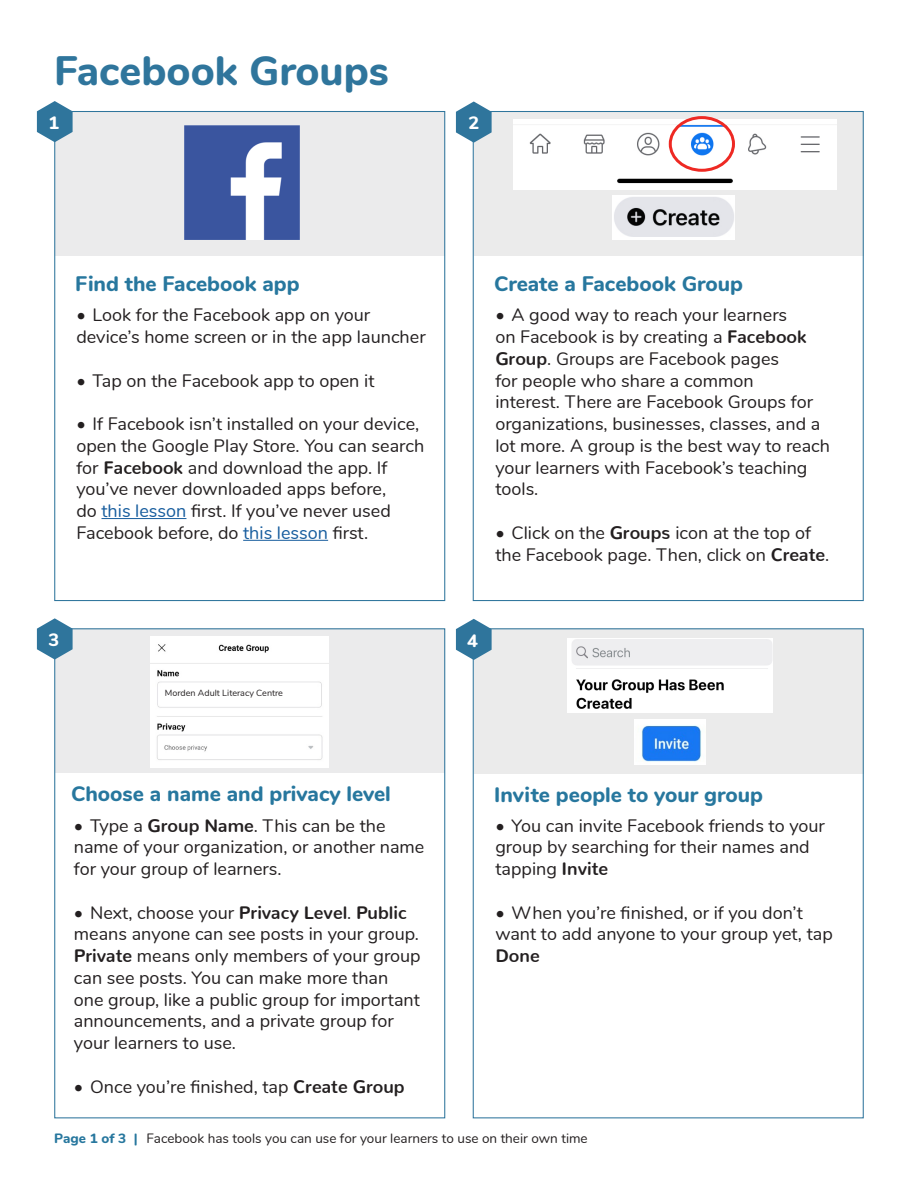
<style>
.page{position:relative;width:918px;height:1188px;background:#fff}
.page>*{position:absolute;margin:0;border:0;box-sizing:border-box;transform-origin:0 0}
.Title_-_Subheader{font:800 41.1px "Nunito";color:#2f759c}
.Body_Header_-_Final{font:800 21px "Nunito";color:#27779e}
.t1{font:18px/21.8px "Nunito";color:#231f20}
.Numbers_-__Final{font:800 18px "Nunito";color:#fff}
.t2{font:13.5px "Nunito";color:#231f20}
.Page_Numbers_-_Final{font:800 13.5px "Nunito";color:#27779e}
.t3{font:9px "Nunito";color:#231f20}
.s1{font-weight:700}
.s2{color:#175d9e}
</style>
<div class="page">
<div style="left:474px;top:111px;width:390px;height:145px;background:#ebebeb"></div>
<div style="left:55px;top:111px;width:390px;height:145px;background:#ebebec"></div>
<hr style="left:102px;top:518px;width:84px;height:1px;background:#175d9e">
<hr style="left:243px;top:540px;width:85px;height:1px;background:#175d9e">
<svg style="left:37px;top:101px;width:36px;height:41px"></svg>
<svg style="left:456px;top:101px;width:36px;height:42px"></svg>
<div style="left:474px;top:628px;width:390px;height:145px;background:#ebebeb"></div>
<div style="left:55px;top:628px;width:390px;height:145px;background:#ebebec"></div>
<svg style="left:37px;top:618px;width:36px;height:42px"></svg>
<svg style="left:456px;top:619px;width:36px;height:41px"></svg>
<img style="left:185px;top:125px;width:115px;height:115px">
<img style="left:513px;top:119px;width:323px;height:71px">
<img style="left:612px;top:196px;width:123px;height:44px">
<img style="left:567px;top:639px;width:206px;height:73px">
<img style="left:150px;top:636px;width:178px;height:131px">
<div style="left:669px;top:116px;width:66px;height:56px;border:3px solid #ee2923;border-radius:50%"></div>
<div style="left:165px;top:687px;width:149px;height:17px;background:#fff"></div>
<img style="left:635px;top:720px;width:71px;height:45px">
<p class="Title_-_Subheader" style="left:54px;top:40px;width:336px">Facebook Groups</p>
<p class="Numbers_-__Final" style="left:49px;top:109px;width:12px">1</p>
<p class="Numbers_-__Final" style="left:469px;top:110px;width:12px">2</p>
<p class="Body_Header_-_Final" style="left:75px;top:268px;width:226px">Find the Facebook app</p>
<p class="t1" style="left:76px;top:303px;width:351px">• Look for the Facebook app on your device’s home screen or in the app launcher</p>
<p class="t1" style="left:76px;top:369px;width:300px">• Tap on the Facebook app to open it</p>
<p class="t1" style="left:76px;top:412px;width:349px">• If Facebook isn’t installed on your device, open the Google Play Store. You can search for <span class="s1">Facebook</span> and download the app. If you’ve never downloaded apps before,<br>do <span class="s2">this lesson</span> first. If you’ve never used Facebook before, do <span class="s2">this lesson</span> first.</p>
<p class="Body_Header_-_Final" style="left:494px;top:268px;width:250px">Create a Facebook Group</p>
<p class="t1" style="left:495px;top:303px;width:336px">• A good way to reach your learners<br>on Facebook is by creating a <span class="s1">Facebook Group</span>. Groups are Facebook pages<br>for people who share a common<br>interest. There are Facebook Groups for organizations, businesses, classes, and a lot more. A group is the best way to reach your learners with Facebook’s teaching tools.</p>
<p class="t1" style="left:495px;top:521px;width:336px">• Click on the <span class="s1">Groups</span> icon at the top of the Facebook page. Then, click on <span class="s1">Create</span>.</p>
<p class="Numbers_-__Final" style="left:49px;top:626px;width:12px">3</p>
<p class="Numbers_-__Final" style="left:467px;top:627px;width:12px">4</p>
<p class="t3" style="left:165px;top:687px;width:120px">Morden Adult Literacy Centre</p>
<p class="Body_Header_-_Final" style="left:71px;top:778px;width:321px">Choose a name and privacy level</p>
<p class="t1" style="left:74px;top:814px;width:352px">• Type a <span class="s1">Group Name</span>. This can be the name of your organization, or another name for your group of learners.</p>
<p class="t1" style="left:74px;top:901px;width:348px">• Next, choose your <span class="s1">Privacy Level</span>. <span class="s1">Public </span>means anyone can see posts in your group.<br><span class="s1">Private</span> means only members of your group can see posts. You can make more than one group, like a public group for important announcements, and a private group for your learners to use.</p>
<p class="t1" style="left:74px;top:1075px;width:332px">• Once you’re finished, tap <span class="s1">Create Group</span></p>
<p class="Body_Header_-_Final" style="left:494px;top:780px;width:270px">Invite people to your group</p>
<p class="t1" style="left:495px;top:814px;width:331px">• You can invite Facebook friends to your group by searching for their names and tapping <span class="s1">Invite</span></p>
<p class="t1" style="left:495px;top:901px;width:339px">• When you’re finished, or if you don’t want to add anyone to your group yet, tap<br><span class="s1">Done</span></p>
<p class="Page_Numbers_-_Final" style="left:54px;top:1129px;width:85px">Page 1 of 3 |</p>
<p class="t2" style="left:147px;top:1129px;width:443px">Facebook has tools you can use for your learners to use on their own time</p>
</div>
